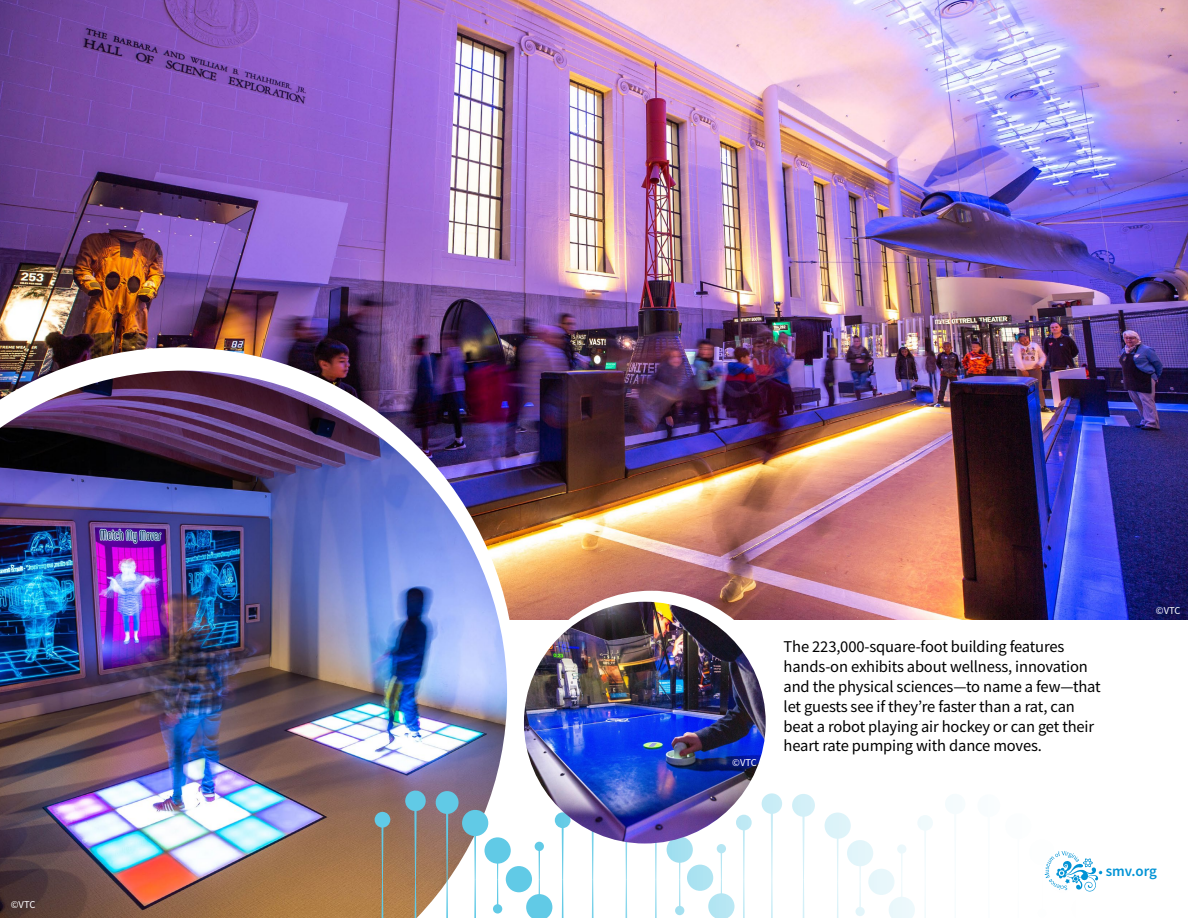
<style>
.page{position:relative;width:1188px;height:918px;background:#fff}
.page>*{position:absolute;margin:0;border:0;box-sizing:border-box;transform-origin:0 0}
.t1{font:16.5px/19.8px "Source Sans Pro";letter-spacing:-.01em;color:#000}
.t2{font:600 15px "Source Sans Pro";color:#0093d5}
.t3{font:10.5px "Source Sans Pro";letter-spacing:-.01em;color:#fff}
</style>
<div class="page">
<img style="left:0;top:0;width:1188px;height:619px">
<img style="left:0;top:347px;width:516px;height:545px">
<div style="left:519px;top:591px;width:265px;height:265px;background:#fff;border-radius:50%"></div>
<img style="left:0;top:371px;width:507px;height:547px">
<div style="left:792px;top:794px;width:23px;height:23px;background:#d3f0f8;border-radius:50%"></div>
<div style="left:762px;top:793px;width:20px;height:21px;background:#c8ecf6;border-radius:50%"></div>
<div style="left:736px;top:815px;width:16px;height:15px;background:#bee9f4;border-radius:50%"></div>
<div style="left:717px;top:844px;width:9px;height:9px;background:#b5e6f3;border-radius:50%"></div>
<div style="left:493px;top:904px;width:9px;height:10px;background:#61cae6;border-radius:50%"></div>
<div style="left:555px;top:812px;width:16px;height:16px;background:#61cae6;border-radius:50%"></div>
<div style="left:667px;top:837px;width:26px;height:26px;background:#a3e0f0;border-radius:50%"></div>
<div style="left:687px;top:865px;width:26px;height:26px;background:#abe3f1;border-radius:50%"></div>
<div style="left:506px;top:866px;width:26px;height:26px;background:#61cae6;border-radius:50%"></div>
<div style="left:485px;top:837px;width:26px;height:27px;background:#61cae6;border-radius:50%"></div>
<div style="left:462px;top:810px;width:26px;height:26px;background:#61cae6;border-radius:50%"></div>
<div style="left:436px;top:791px;width:23px;height:23px;background:#61cae6;border-radius:50%"></div>
<div style="left:405px;top:791px;width:21px;height:20px;background:#61cae6;border-radius:50%"></div>
<div style="left:375px;top:812px;width:15px;height:16px;background:#61cae6;border-radius:50%"></div>
<div style="left:675px;top:906px;width:9px;height:9px;background:#a3e0f0;border-radius:50%"></div>
<div style="left:855px;top:907px;width:10px;height:9px;background:#e3f5fa;border-radius:50%"></div>
<div style="left:1005px;top:813px;width:26px;height:26px;background:#fbfdfe;border-radius:50%"></div>
<div style="left:977px;top:794px;width:23px;height:23px;background:#f9fdfe;border-radius:50%"></div>
<div style="left:945px;top:794px;width:20px;height:20px;background:#f5fbfd;border-radius:50%"></div>
<div style="left:917px;top:815px;width:16px;height:16px;background:#f0fafc;border-radius:50%"></div>
<div style="left:868px;top:869px;width:27px;height:26px;background:#e8f7fb;border-radius:50%"></div>
<div style="left:847px;top:840px;width:26px;height:26px;background:#e3f5fa;border-radius:50%"></div>
<div style="left:825px;top:813px;width:26px;height:26px;background:#dcf3f9;border-radius:50%"></div>
<svg style="left:381px;top:827px;width:3px;height:91px"></svg>
<svg style="left:414px;top:811px;width:3px;height:107px"></svg>
<svg style="left:446px;top:814px;width:2px;height:104px"></svg>
<svg style="left:474px;top:836px;width:2px;height:82px"></svg>
<svg style="left:497px;top:864px;width:1px;height:40px"></svg>
<svg style="left:562px;top:828px;width:2px;height:90px"></svg>
<svg style="left:526px;top:843px;width:26px;height:75px"></svg>
<svg style="left:592px;top:832px;width:2px;height:86px"></svg>
<svg style="left:625px;top:842px;width:3px;height:76px"></svg>
<svg style="left:655px;top:843px;width:2px;height:75px"></svg>
<svg style="left:679px;top:863px;width:1px;height:43px"></svg>
<svg style="left:743px;top:830px;width:2px;height:88px"></svg>
<svg style="left:771px;top:814px;width:2px;height:104px"></svg>
<svg style="left:802px;top:817px;width:3px;height:101px"></svg>
<svg style="left:708px;top:849px;width:27px;height:69px"></svg>
<svg style="left:837px;top:839px;width:2px;height:79px"></svg>
<svg style="left:859px;top:866px;width:2px;height:41px"></svg>
<svg style="left:924px;top:831px;width:2px;height:87px"></svg>
<svg style="left:889px;top:846px;width:26px;height:72px"></svg>
<svg style="left:1044px;top:851px;width:59px;height:41px"></svg>
<img style="left:524px;top:602px;width:242px;height:242px;border-radius:121px">
<p class="t3" style="left:11px;top:898px;width:26px">©VTC</p>
<p class="t3" style="left:732px;top:756px;width:26px">©VTC</p>
<p class="t1" style="left:784px;top:637px;width:319px">The 223,000-square-foot building features hands-on exhibits about wellness, innovation and the physical sciences—to name a few—that let guests see if they’re faster than a rat, can beat a robot playing air hockey or can get their heart rate pumping with dance moves.</p>
<p class="t3" style="left:1156px;top:604px;width:26px">©VTC</p>
<p class="t2" style="left:1106px;top:862px;width:53px">smv.org</p>
</div>
